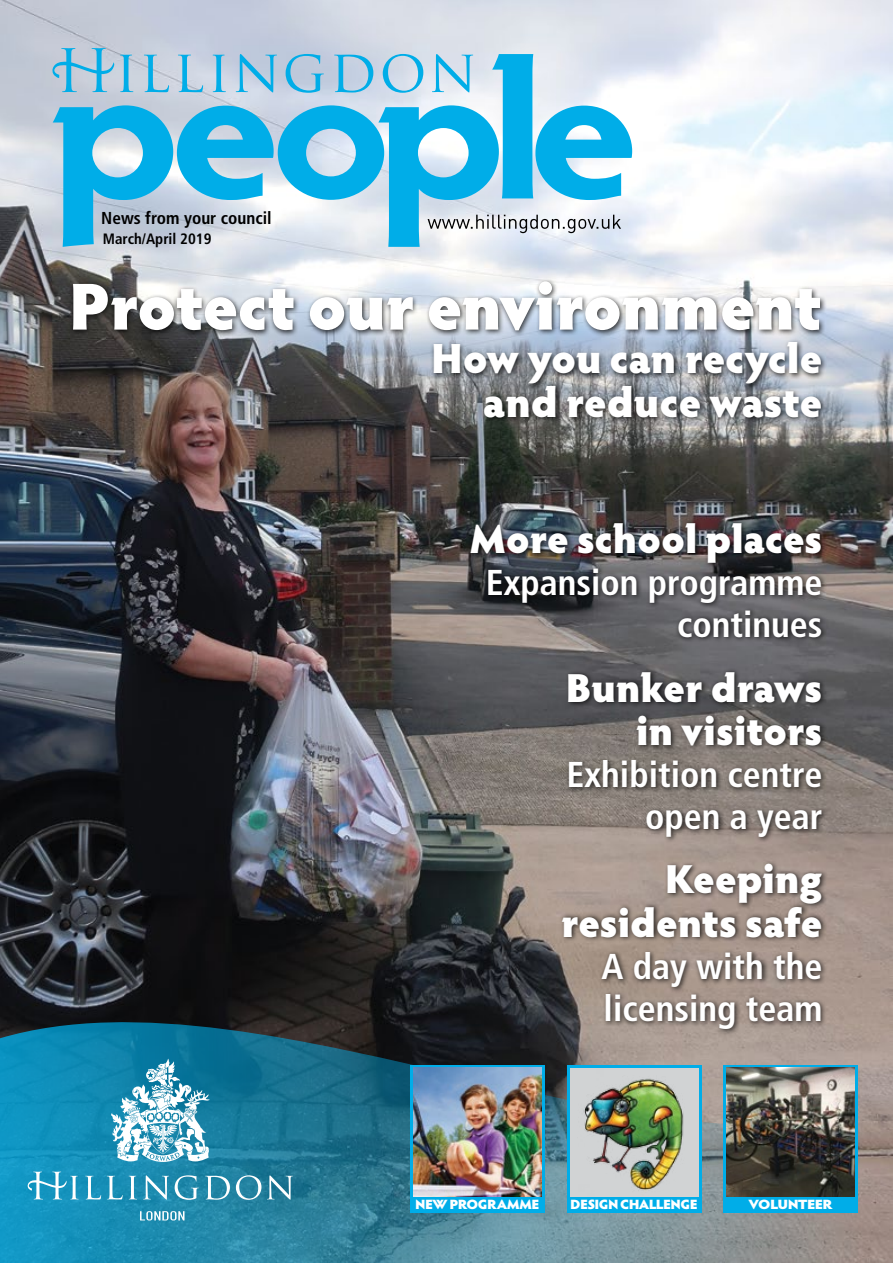
<style>
.page{position:relative;width:893px;height:1263px;background:#fff}
.page>*{position:absolute;margin:0;border:0;box-sizing:border-box;transform-origin:0 0}
.t1{font:900 66.6px "Hypatia Sans Pro";letter-spacing:-.01em;color:#fff}
.t2{font:900 42.3px/43.5px "Hypatia Sans Pro";letter-spacing:-.01em;color:#fff;text-align:right}
.t3{font:900 40.65px/43.5px "Hypatia Sans Pro";letter-spacing:-.005em;color:#fff;text-align:right}
.t4{font:700 condensed 36px/42px "Frutiger";color:#fff;text-align:right}
.t5{font:700 condensed 17.25px "Frutiger";color:#000}
.t6{font:700 condensed 15px "Frutiger";color:#000}
.t7{font:900 13.5px "Hypatia Sans Pro";letter-spacing:-.045em;color:#fff;scale:1.05 1}
.t8{font:900 13.5px "Hypatia Sans Pro";letter-spacing:-.045em;color:#fff;scale:1.1 1}
</style>
<div class="page">
<img style="left:0;top:0;width:893px;height:1012px">
<svg style="left:52px;top:48px;width:421px;height:45px;background:#c2cfde"></svg>
<svg style="left:53px;top:54px;width:579px;height:193px;background:#84cce9"></svg>
<svg style="left:0;top:1012px;width:893px;height:251px;background:#467a8a"></svg>
<svg style="left:27px;top:1058px;width:266px;height:162px;background:#3394b4"></svg>
<svg style="left:428px;top:215px;width:193px;height:18px"></svg>
<div style="left:69px;top:278px;width:757px;height:145px;background:#000;opacity:.75"></div>
<div style="left:467px;top:520px;width:360px;height:123px;background:#000;opacity:.75"></div>
<div style="left:559px;top:861px;width:269px;height:174px;background:#000;opacity:.75"></div>
<div style="left:723px;top:1065px;width:135px;height:147px;background:#00ade8"></div>
<img style="left:727px;top:1068px;width:128px;height:128px">
<div style="left:410px;top:1065px;width:134px;height:147px;background:#00ade8"></div>
<img style="left:413px;top:1068px;width:128px;height:128px">
<div style="left:565px;top:668px;width:263px;height:176px;background:#000;opacity:.75"></div>
<div style="left:567px;top:1065px;width:134px;height:147px;background:#00ade8"></div>
<img style="left:570px;top:1068px;width:128px;height:128px">
<p class="t5" style="left:101px;top:208px;width:172px">News from your council</p>
<p class="t6" style="left:103px;top:229px;width:110px">March/April 2019</p>
<h1 class="t1" style="left:68px;top:257px;width:756px">Protect our environment</h1>
<p class="t2" style="left:431px;top:335px;width:393px">How you can recycle and reduce waste</p>
<p class="t3" style="left:470px;top:515px;width:354px">More school places</p>
<p class="t4" style="left:486px;top:561px;width:338px">Expansion programme continues</p>
<p class="t3" style="left:565px;top:664px;width:259px">Bunker draws in visitors</p>
<p class="t4" style="left:567px;top:754px;width:257px">Exhibition centre open a year</p>
<p class="t3" style="left:561px;top:855px;width:263px">Keeping residents safe</p>
<p class="t4" style="left:602px;top:945px;width:222px;text-align:left">A day with the licensing team</p>
<p class="t7" style="left:570px;top:1194px;width:123px">DESIGN CHALLENGE</p>
<p class="t7" style="left:415px;top:1194px;width:120px">NEW PROGRAMME</p>
<p class="t8" style="left:749px;top:1194px;width:78px">VOLUNTEER</p>
</div>
